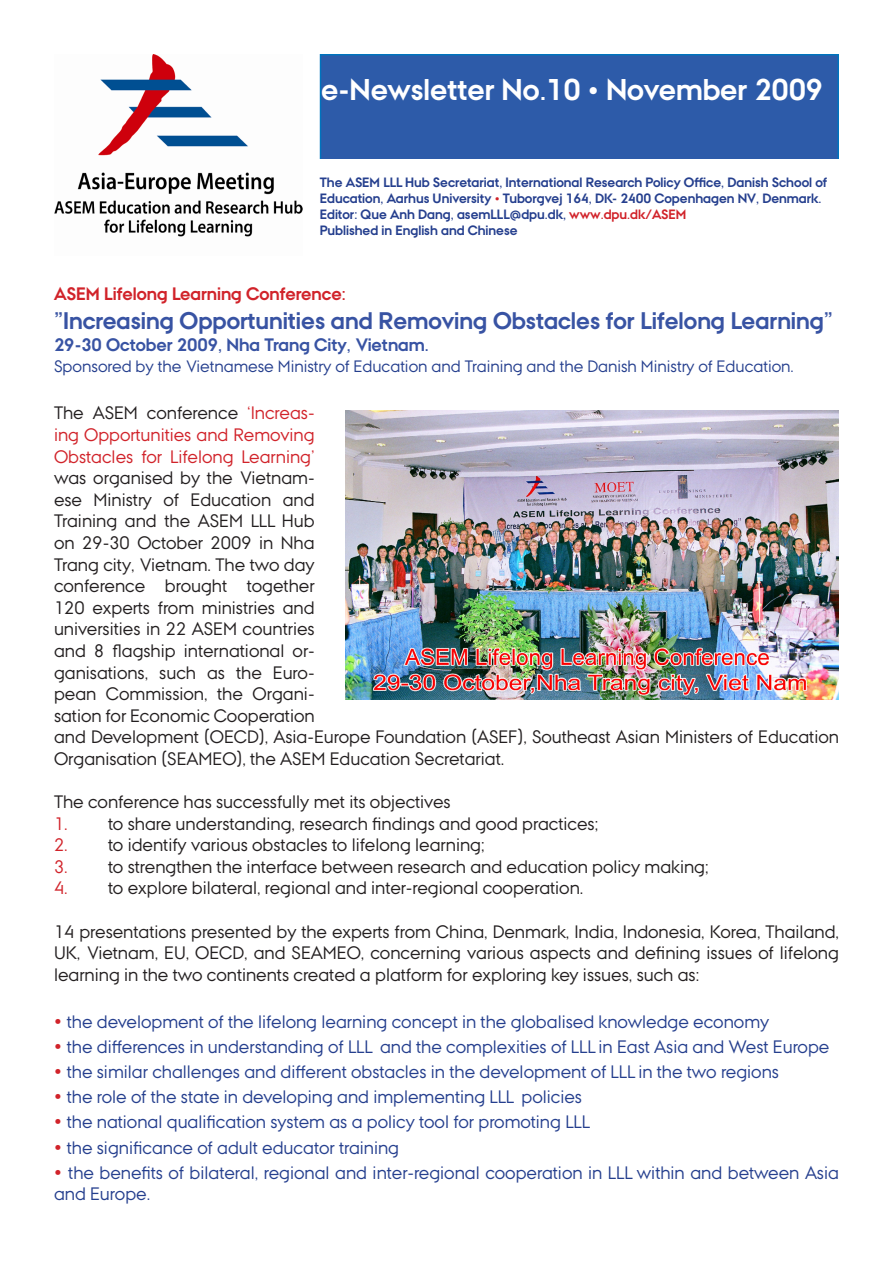
<style>
.page{position:relative;width:893px;height:1263px;background:#fff}
.page>*{position:absolute;margin:0;border:0;box-sizing:border-box;transform-origin:0 0}
.t1{font:700 30px "AU Passata";color:#fff}
.t2{font:700 24px "AU Passata";color:#3853a3}
.t3{font:18px/21.6px "AU Passata";color:#231f20}
.t4{font:18px/21.6px "AU Passata";color:#253f8e}
.t5{font:700 18px "AU Passata";color:#3853a3}
.t6{font:700 18px "AU Passata";color:#d1232a}
.t7{font:16.5px "AU Passata";color:#253f8e}
.t8{font:700 13.5px/16.2px "AU Passata";color:#253f8e}
.s1{color:#d1232a}
.s2{font-weight:700;font-size:21px;color:#d1232a}
</style>
<div class="page">
<div style="left:320px;top:55px;width:518px;height:105px;background:#2d5ba9"></div>
<div style="left:320px;top:54px;width:519px;height:107px;border:2px solid #0074bd"></div>
<div style="left:320px;top:159px;width:519px;height:95px;background:#fff"></div>
<img style="left:346px;top:411px;width:493px;height:288px">
<img style="left:54px;top:54px;width:249px;height:183px">
<p class="t1" style="left:321px;top:72px;width:503px">e-Newsletter No.10 • November 2009</p>
<p class="t8" style="left:320px;top:174px;width:509px">The ASEM LLL Hub Secretariat, International Research Policy Office, Danish School of<br>Education, Aarhus University <span class="s1">•</span> Tuborgvej 164, DK- 2400 Copenhagen NV, Denmark.</p>
<p class="t8" style="left:320px;top:206px;width:368px">Editor: Que Anh Dang, asemLLL@dpu.dk, <span class="s1">www.dpu.dk/ASEM</span></p>
<p class="t8" style="left:320px;top:223px;width:199px">Published in English and Chinese</p>
<p class="t6" style="left:54px;top:284px;width:293px">ASEM Lifelong Learning Conference:</p>
<p class="t2" style="left:54px;top:307px;width:781px">”Increasing Opportunities and Removing Obstacles for Lifelong Learning”</p>
<p class="t5" style="left:54px;top:334px;width:376px">29-30 October 2009, Nha Trang City, Vietnam.</p>
<p class="t7" style="left:54px;top:357px;width:741px">Sponsored by the Vietnamese Ministry of Education and Training and the Danish Ministry of Education.</p>
<p class="t3" style="left:54px;top:402px;width:786px">The ASEM conference <span class="s1">‘Increas-<br>ing Opportunities and Removing<br>Obstacles for Lifelong Learning’<br></span>was organised by the Vietnam-<br>ese Ministry of Education and<br>Training and the ASEM LLL Hub<br>on 29-30 October 2009 in Nha<br>Trang city, Vietnam. The two day<br>conference brought together<br>120 experts from ministries and<br>universities in 22 ASEM countries<br>and 8 flagship international or-<br>ganisations, such as the Euro-<br>pean Commission, the Organi-<br>sation for Economic Cooperation<br>and Development (OECD), Asia-Europe Foundation (ASEF), Southeast Asian Ministers of Education Organisation (SEAMEO), the ASEM Education Secretariat.</p>
<p class="t3" style="left:54px;top:791px;width:398px">The conference has successfully met its objectives</p>
<p class="t3" style="left:54px;top:812px;width:546px"><span class="s1">1.</span> to share understanding, research findings and good practices;</p>
<p class="t3" style="left:54px;top:834px;width:432px"><span class="s1">2.</span> to identify various obstacles to lifelong learning;</p>
<p class="t3" style="left:54px;top:855px;width:656px"><span class="s1">3.</span> to strengthen the interface between research and education policy making;</p>
<p class="t3" style="left:54px;top:877px;width:531px"><span class="s1">4.</span> to explore bilateral, regional and inter-regional cooperation.</p>
<p class="t3" style="left:54px;top:920px;width:786px;text-align:justify">14 presentations presented by the experts from China, Denmark, India, Indonesia, Korea, Thailand, UK, Vietnam, EU, OECD, and SEAMEO, concerning various aspects and defining issues of lifelong learning in the two continents created a platform for exploring key issues, such as:</p>
<p class="t4" style="left:54px;top:1010px;width:717px"><span class="s2">•</span> the development of the lifelong learning concept in the globalised knowledge economy</p>
<p class="t4" style="left:54px;top:1035px;width:777px"><span class="s2">•</span> the differences in understanding of LLL and the complexities of LLL in East Asia and West Europe</p>
<p class="t4" style="left:54px;top:1061px;width:726px"><span class="s2">•</span> the similar challenges and different obstacles in the development of LLL in the two regions</p>
<p class="t4" style="left:54px;top:1086px;width:530px"><span class="s2">•</span> the role of the state in developing and implementing LLL policies</p>
<p class="t4" style="left:54px;top:1111px;width:537px"><span class="s2">•</span> the national qualification system as a policy tool for promoting LLL</p>
<p class="t4" style="left:54px;top:1136px;width:347px"><span class="s2">•</span> the significance of adult educator training</p>
<p class="t4" style="left:54px;top:1161px;width:786px"><span class="s2">•</span> the benefits of bilateral, regional and inter-regional cooperation in LLL within and between Asia and Europe.</p>
</div>
